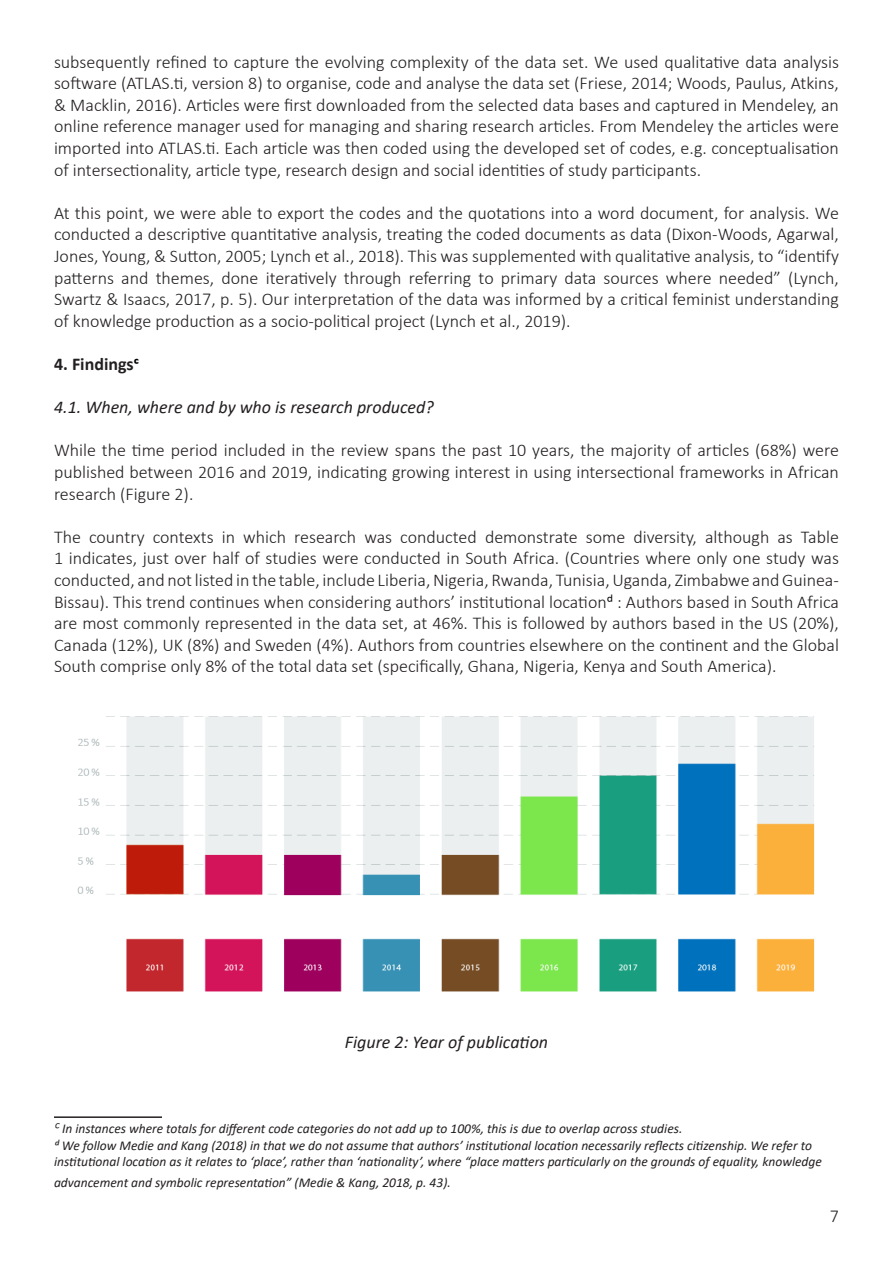
<style>
.page{position:relative;width:893px;height:1263px;background:#fff}
.page>*{position:absolute;margin:0;border:0;box-sizing:border-box;transform-origin:0 0}
.t1{font:300 18px/21.6px "Calibri";color:#231f20;text-align:justify}
.t2{font:italic 18px "Calibri";color:#231f20}
.t3{font:700 18px "Calibri";color:#231f20}
.t4{font:italic 13.5px/16.2px "Calibri";color:#231f20}
.s1{color:#000}
</style>
<div class="page">
<img style="left:77px;top:716px;width:738px;height:276px">
<hr style="left:54px;top:1116px;width:108px;height:2px;background:#231f20">
<p class="t1" style="left:54px;top:51px;width:786px">subsequently refined to capture the evolving complexity of the data set. We used qualitative data analysis software (ATLAS.ti, version 8) to organise, code and analyse the data set (Friese, 2014; Woods, Paulus, Atkins, &amp; Macklin, 2016). Articles were first downloaded from the selected data bases and captured in Mendeley, an online reference manager used for managing and sharing research articles. From Mendeley the articles were imported into ATLAS.ti. Each article was then coded using the developed set of codes, e.g. conceptualisation of intersectionality, article type, research design and social identities of study participants.</p>
<p class="t1" style="left:54px;top:202px;width:786px">At this point, we were able to export the codes and the quotations into a word document, for analysis. We conducted a descriptive quantitative analysis, treating the coded documents as data (Dixon-Woods, Agarwal, Jones, Young, &amp; Sutton, 2005; Lynch et al., 2018). This was supplemented with qualitative analysis, to “identify patterns and themes, done iteratively through referring to primary data sources where needed” (Lynch, Swartz &amp; Isaacs, 2017, p. 5). Our interpretation of the data was informed by a critical feminist understanding of knowledge production as a socio-political project (Lynch et al., 2019).</p>
<p class="t3" style="left:54px;top:351px;width:86px">4. Findings<span class="s1">c</span></p>
<p class="t2" style="left:54px;top:395px;width:381px">4.1. When, where and by who is research produced?</p>
<p class="t1" style="left:54px;top:439px;width:786px">While the time period included in the review spans the past 10 years, the majority of articles (68%) were published between 2016 and 2019, indicating growing interest in using intersectional frameworks in African research (Figure 2).</p>
<p class="t1" style="left:54px;top:526px;width:786px">The country contexts in which research was conducted demonstrate some diversity, although as Table 1 indicates, just over half of studies were conducted in South Africa. (Countries where only one study was conducted, and notlisted in the table, include Liberia,Nigeria, Rwanda, Tunisia,Uganda, Zimbabwe andGuinea-Bissau). This trend continues when considering authors’ institutional location<span class="s1">d</span> : Authors based in South Africa are most commonly represented in the data set, at 46%. This is followed by authors based in the US (20%), Canada (12%), UK (8%) and Sweden (4%). Authors from countries elsewhere on the continent and the Global South comprise only 8% of the total data set (specifically, Ghana, Nigeria, Kenya and South America).</p>
<p class="t2" style="left:345px;top:1030px;width:205px">Figure 2: Year of publication</p>
<p class="t4" style="left:54px;top:1120px;width:630px">C In instances where totals for different code categories do not add up to 100%, this is due to overlap across studies.</p>
<p class="t4" style="left:54px;top:1136px;width:769px">d We follow Medie and Kang (2018) in that we do not assume that authors’ institutional location necessarily reflects citizenship. We refer to institutional location as it relates to ‘place’, rather than ‘nationality’, where “place matters particularly on the grounds of equality, knowledge</p>
<p class="t4" style="left:54px;top:1174px;width:398px">advancement and symbolic representation” (Medie &amp; Kang, 2018, p. 43).</p>
<p class="t1" style="left:830px;top:1205px;width:11px">7</p>
</div>
